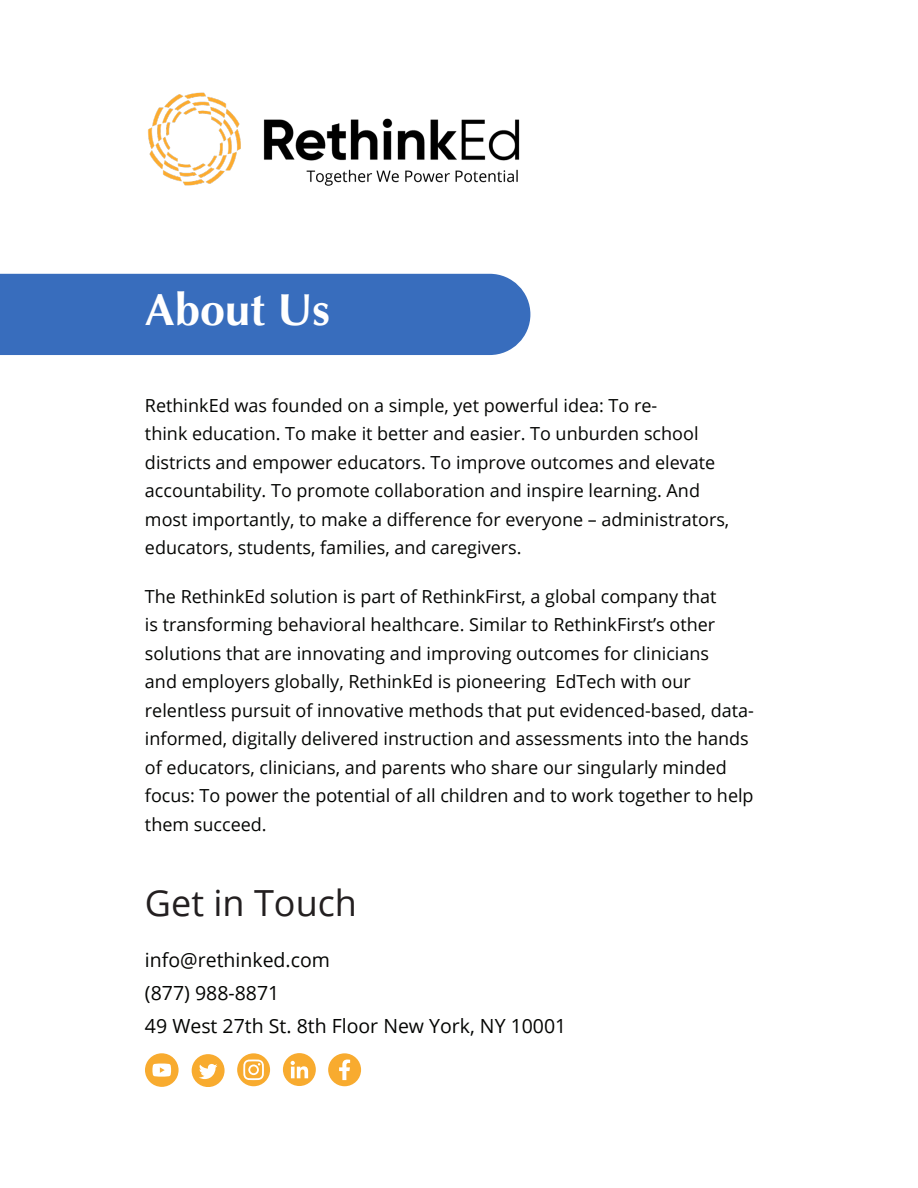
<style>
.page{position:relative;width:918px;height:1188px;background:#fff}
.page>*{position:absolute;margin:0;border:0;box-sizing:border-box;transform-origin:0 0}
.t1{font:700 45px "Optima";color:#fff}
.t2{font:36px "Open Sans";color:#231f20}
.t3{font:19.5px/33px "Open Sans";color:#040503}
.t4{font:18px/28.5px "Open Sans";color:#040503}
</style>
<div class="page">
<div style="left:0;top:274px;width:530px;height:81px;background:#386dbd"></div>
<div style="left:237px;top:1053px;width:33px;height:33px;background:#f8ab2f;border-radius:50%"></div>
<div style="left:283px;top:1053px;width:33px;height:33px;background:#f8ab2f;border-radius:50%"></div>
<div style="left:328px;top:1053px;width:33px;height:33px;background:#f8ab2f;border-radius:50%"></div>
<div style="left:192px;top:1054px;width:33px;height:32px;background:#f8ab2f;border-radius:50%"></div>
<svg style="left:199px;top:1064px;width:18px;height:15px"></svg>
<svg style="left:243px;top:1059px;width:21px;height:21px"></svg>
<svg style="left:291px;top:1061px;width:17px;height:17px"></svg>
<svg style="left:339px;top:1060px;width:11px;height:20px"></svg>
<div style="left:145px;top:1053px;width:34px;height:34px;background:#f8ab2f;border-radius:50%"></div>
<svg style="left:152px;top:1064px;width:19px;height:13px"></svg>
<img style="left:148px;top:92px;width:372px;height:94px">
<p class="t1" style="left:145px;top:283px;width:187px">About Us</p>
<p class="t4" style="left:145px;top:390px;width:586px">RethinkEd was founded on a simple, yet powerful idea: To re-<br>think education. To make it better and easier. To unburden school districts and empower educators. To improve outcomes and elevate accountability. To promote collaboration and inspire learning. And most importantly, to make a difference for everyone – administrators, educators, students, families, and caregivers.</p>
<p class="t4" style="left:145px;top:582px;width:610px">The RethinkEd solution is part of RethinkFirst, a global company that<br>is transforming behavioral healthcare. Similar to RethinkFirst’s other solutions that are innovating and improving outcomes for clinicians<br>and employers globally, RethinkEd is pioneering EdTech with our relentless pursuit of innovative methods that put evidenced-based, data&shy;informed, digitally delivered instruction and assessments into the hands of educators, clinicians, and parents who share our singularly minded focus: To power the potential of all children and to work together to help them succeed.</p>
<p class="t2" style="left:145px;top:879px;width:214px">Get in Touch</p>
<p class="t3" style="left:145px;top:943px;width:186px">info@rethinked.com</p>
<p class="t3" style="left:145px;top:976px;width:423px">(877) 988-8871<br>49 West 27th St. 8th Floor New York, NY 10001</p>
</div>
